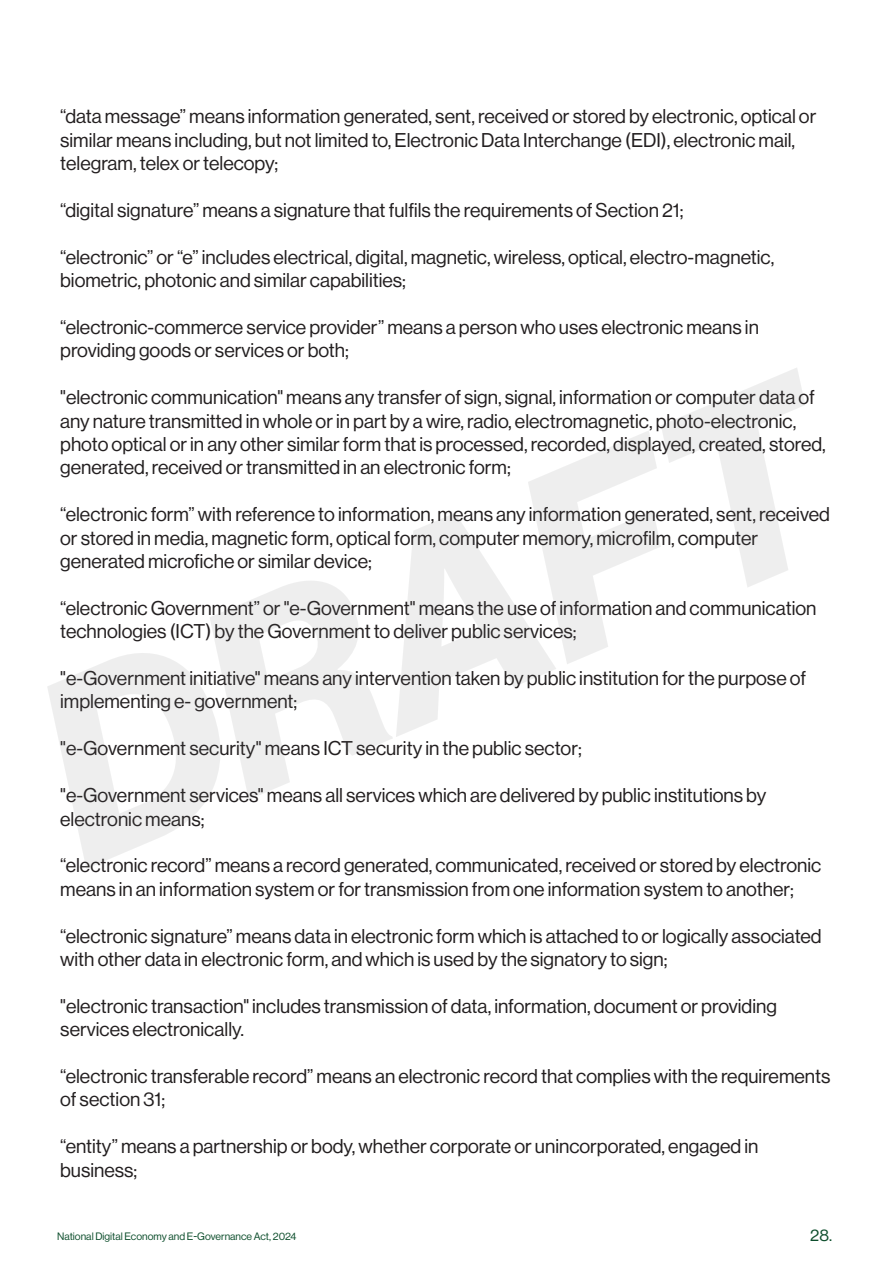
<style>
.page{position:relative;width:893px;height:1263px;background:#fff}
.page>*{position:absolute;margin:0;border:0;box-sizing:border-box;transform-origin:0 0}
.t1{font:19.5px/23.4px "Neue Haas Display";color:#231f20}
.t2{font:16.5px "Neue Haas Display";color:#0d4e2c}
.t3{font:10.5px "Neue Haas Display";color:#0d4e2c}
</style>
<div class="page">
<svg style="left:47px;top:368px;width:758px;height:500px"></svg>
<p class="t1" style="left:60px;top:105px;width:758px">“data message” means information generated, sent, received or stored by electronic, optical or similar means including, but not limited to, Electronic Data Interchange (EDI), electronic mail, telegram, telex or telecopy;</p>
<p class="t1" style="left:60px;top:199px;width:625px">“digital signature” means a signature that fulfils the requirements of Section 21;</p>
<p class="t1" style="left:60px;top:245px;width:715px">“electronic” or “e” includes electrical, digital, magnetic, wireless, optical, electro-magnetic, biometric, photonic and similar capabilities;</p>
<p class="t1" style="left:60px;top:316px;width:700px">“electronic-commerce service provider” means a person who uses electronic means in providing goods or services or both;</p>
<p class="t1" style="left:60px;top:386px;width:767px">"electronic communication" means any transfer of sign, signal, information or computer data of any nature transmitted in whole or in part by a wire, radio, electromagnetic, photo-electronic, photo optical or in any other similar form that is processed, recorded, displayed, created, stored, generated, received or transmitted in an electronic form;</p>
<p class="t1" style="left:60px;top:503px;width:771px">“electronic form” with reference to information, means any information generated, sent, received or stored in media, magnetic form, optical form, computer memory, microfilm, computer generated microfiche or similar device;</p>
<p class="t1" style="left:60px;top:596px;width:758px">“electronic Government” or "e-Government" means the use of information and communication technologies (ICT) by the Government to deliver public services;</p>
<p class="t1" style="left:60px;top:667px;width:747px">"e-Government initiative" means any intervention taken by public institution for the purpose of implementing e- government;</p>
<p class="t1" style="left:60px;top:737px;width:523px">"e-Government security" means ICT security in the public sector;</p>
<p class="t1" style="left:60px;top:784px;width:708px">"e-Government services" means all services which are delivered by public institutions by electronic means;</p>
<p class="t1" style="left:60px;top:854px;width:763px">“electronic record” means a record generated, communicated, received or stored by electronic means in an information system or for transmission from one information system to another;</p>
<p class="t1" style="left:60px;top:924px;width:763px">“electronic signature” means data in electronic form which is attached to or logically associated with other data in electronic form, and which is used by the signatory to sign;</p>
<p class="t1" style="left:60px;top:994px;width:718px">"electronic transaction" includes transmission of data, information, document or providing services electronically.</p>
<p class="t1" style="left:60px;top:1064px;width:772px">“electronic transferable record” means an electronic record that complies with the requirements of section 31;</p>
<p class="t1" style="left:60px;top:1135px;width:700px">“entity” means a partnership or body, whether corporate or unincorporated, engaged in business;</p>
<p class="t3" style="left:57px;top:1230px;width:241px">National Digital Economy and E-Governance Act, 2024</p>
<p class="t2" style="left:810px;top:1226px;width:23px">28.</p>
</div>
